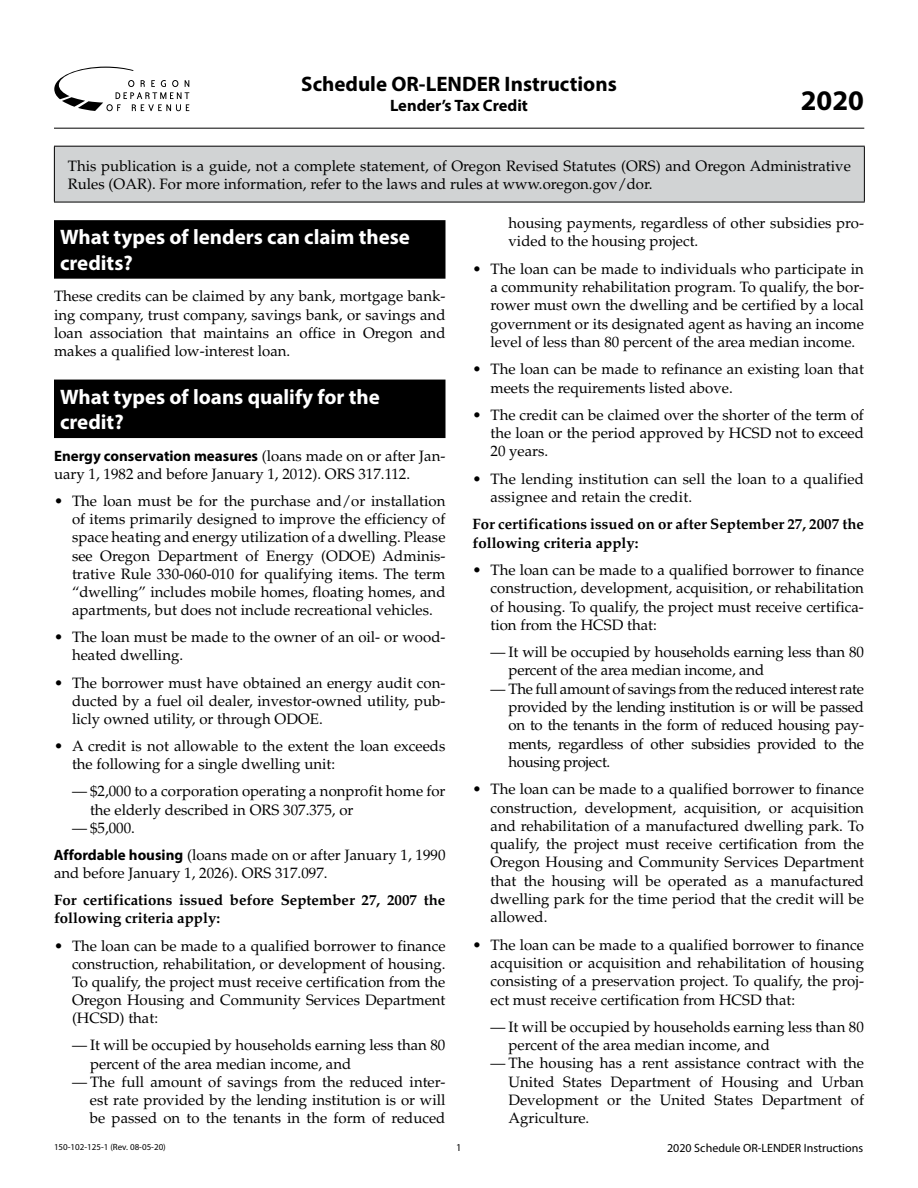
<style>
.page{position:relative;width:918px;height:1188px;background:#fff}
.page>*{position:absolute;margin:0;border:0;box-sizing:border-box;transform-origin:0 0}
.t1{font:700 28.5px "Myriad Pro";color:#000}
.t2{font:700 21px/25.3px "Myriad Pro";color:#fff}
.t3{font:700 21px "Myriad Pro";color:#000}
.t4{font:700 16.5px "Myriad Pro";color:#000}
.t5{font:15px/18.3px "Palatino LT Std";color:#000;text-align:justify}
.t6{font:700 15px/18.1px "Palatino LT Std";color:#000}
.t7{font:700 15px "Myriad Pro";color:#000}
.t8{font:12px "Myriad Pro";color:#000}
.t9{font:10.5px "Myriad Pro";color:#000}
.t10{font:9px "Myriad Pro";color:#000}
.s1{font-family:"Palatino LT Std";font-weight:400}
.s2{font-family:"Myriad Pro";font-weight:700}
</style>
<div class="page">
<div style="left:54px;top:146px;width:810px;height:56px;background:#d1d3d4"></div>
<hr style="left:54px;top:146px;width:811px;height:1px;background:#000">
<hr style="left:54px;top:147px;width:1px;height:55px;background:#000">
<hr style="left:864px;top:147px;width:1px;height:55px;background:#000">
<hr style="left:54px;top:202px;width:811px;height:1px;background:#000">
<div style="left:54px;top:220px;width:392px;height:59px;background:#000"></div>
<div style="left:54px;top:380px;width:392px;height:58px;background:#000"></div>
<hr style="left:54px;top:128px;width:810px;height:1px;background:#000">
<svg style="left:54px;top:67px;width:135px;height:44px"></svg>
<h2 class="t3" style="left:301px;top:70px;width:317px">Schedule OR-LENDER Instructions</h2>
<p class="t4" style="left:390px;top:94px;width:139px">Lender’s Tax Credit</p>
<h1 class="t1" style="left:801px;top:82px;width:65px">2020</h1>
<p class="t5" style="left:68px;top:157px;width:785px">This publication is a guide, not a complete statement, of Oregon Revised Statutes (ORS) and Oregon Administrative<br>Rules (OAR). For more information, refer to the laws and rules at www.oregon.gov/dor.</p>
<h2 class="t2" style="left:60px;top:224px;width:352px">What types of lenders can claim these credits?</h2>
<p class="t5" style="left:54px;top:287px;width:393px">These credits can be claimed by any bank, mortgage bank&shy;ing company, trust company, savings bank, or savings and loan association that maintains an office in Oregon and makes a qualified low-interest loan.</p>
<h2 class="t2" style="left:60px;top:383px;width:321px">What types of loans qualify for the credit?</h2>
<p class="t7" style="left:54px;top:446px;width:393px">Energy conservation measures <span class="s1">(loans made on or after Jan-</span></p>
<p class="t5" style="left:54px;top:465px;width:358px">uary 1, 1982 and before January 1, 2012). ORS 317.112.</p>
<p class="t5" style="left:72px;top:492px;width:375px;text-indent:-18px">• The loan must be for the purchase and/or installation of items primarily designed to improve the efficiency of space heating and energy utilization of a dwelling. Please see Oregon Department of Energy (ODOE) Adminis&shy;trative Rule 330-060-010 for qualifying items. The term “dwelling” includes mobile homes, floating homes, and apartments, but does not include recreational vehicles.</p>
<p class="t5" style="left:72px;top:628px;width:375px;text-indent:-18px">• The loan must be made to the owner of an oil- or wood&shy;heated dwelling.</p>
<p class="t5" style="left:72px;top:674px;width:375px;text-indent:-18px">• The borrower must have obtained an energy audit con&shy;ducted by a fuel oil dealer, investor-owned utility, pub&shy;licly owned utility, or through ODOE.</p>
<p class="t5" style="left:72px;top:737px;width:375px;text-indent:-18px">• A credit is not allowable to the extent the loan exceeds the following for a single dwelling unit:</p>
<p class="t5" style="left:90px;top:782px;width:357px;text-indent:-18px">— $2,000 to a corporation operating a nonprofit home for the elderly described in ORS 307.375, or</p>
<p class="t5" style="left:54px;top:814px;width:393px;line-height:27.2px;text-indent:18px">— $5,000.<br><span class="s2">Affordable housing</span> (loans made on or after January 1, 1990</p>
<p class="t5" style="left:54px;top:864px;width:275px">and before January 1, 2026). ORS 317.097.</p>
<p class="t6" style="left:54px;top:891px;width:393px">For certifications issued before September 27, 2007 the following criteria apply:</p>
<p class="t5" style="left:72px;top:937px;width:375px;text-indent:-18px">• The loan can be made to a qualified borrower to finance construction, rehabilitation, or development of housing.<br>To qualify, the project must receive certification from the Oregon Housing and Community Services Department (HCSD) that:</p>
<p class="t5" style="left:90px;top:1036px;width:357px;text-indent:-18px">— It will be occupied by households earning less than 80 percent of the area median income, and</p>
<p class="t5" style="left:90px;top:1073px;width:357px;text-indent:-18px">— The full amount of savings from the reduced inter&shy;est rate provided by the lending institution is or will be passed on to the tenants in the form of reduced</p>
<p class="t5" style="left:508px;top:214px;width:357px">housing payments, regardless of other subsidies pro&shy;vided to the housing project.</p>
<p class="t5" style="left:490px;top:260px;width:375px;text-indent:-18px">• The loan can be made to individuals who participate in a community rehabilitation program. To qualify, the bor&shy;rower must own the dwelling and be certified by a local government or its designated agent as having an income level of less than 80 percent of the area median income.</p>
<p class="t5" style="left:490px;top:360px;width:375px;text-indent:-18px">• The loan can be made to refinance an existing loan that meets the requirements listed above.</p>
<p class="t5" style="left:490px;top:406px;width:375px;text-indent:-18px">• The credit can be claimed over the shorter of the term of the loan or the period approved by HCSD not to exceed 20 years.</p>
<p class="t5" style="left:490px;top:470px;width:375px;text-indent:-18px">• The lending institution can sell the loan to a qualified assignee and retain the credit.</p>
<p class="t6" style="left:472px;top:515px;width:393px">For certifications issued on or after September 27, 2007 the following criteria apply:</p>
<p class="t5" style="left:490px;top:561px;width:375px;text-indent:-18px">• The loan can be made to a qualified borrower to finance construction, development, acquisition, or rehabilitation of housing. To qualify, the project must receive certifica&shy;tion from the HCSD that:</p>
<p class="t5" style="left:508px;top:643px;width:357px;text-indent:-18px">— It will be occupied by households earning less than 80 percent of the area median income, and</p>
<p class="t5" style="left:509px;top:680px;width:357px;text-indent:-18px">— The full amount of savings from the reduced interest rate provided by the lending institution is or will be passed on to the tenants in the form of reduced housing pay&shy;ments, regardless of other subsidies provided to the housing project.</p>
<p class="t5" style="left:491px;top:780px;width:375px;text-indent:-18px">• The loan can be made to a qualified borrower to finance construction, development, acquisition, or acquisition and rehabilitation of a manufactured dwelling park. To qualify, the project must receive certification from the Oregon Housing and Community Services Department that the housing will be operated as a manufactured dwelling park for the time period that the credit will be allowed.</p>
<p class="t5" style="left:491px;top:936px;width:375px;text-indent:-18px">• The loan can be made to a qualified borrower to finance acquisition or acquisition and rehabilitation of housing consisting of a preservation project. To qualify, the proj&shy;ect must receive certification from HCSD that:</p>
<p class="t5" style="left:509px;top:1018px;width:357px;text-indent:-18px">— It will be occupied by households earning less than 80 percent of the area median income, and</p>
<p class="t5" style="left:509px;top:1054px;width:357px;text-indent:-18px">— The housing has a rent assistance contract with the United States Department of Housing and Urban Development or the United States Department of Agriculture.</p>
<p class="t10" style="left:54px;top:1141px;width:113px">150-102-125-1 (Rev. 08-05-20)</p>
<p class="t9" style="left:456px;top:1141px;width:7px">1</p>
<p class="t8" style="left:667px;top:1141px;width:197px">2020 Schedule OR-LENDER Instructions</p>
</div>
